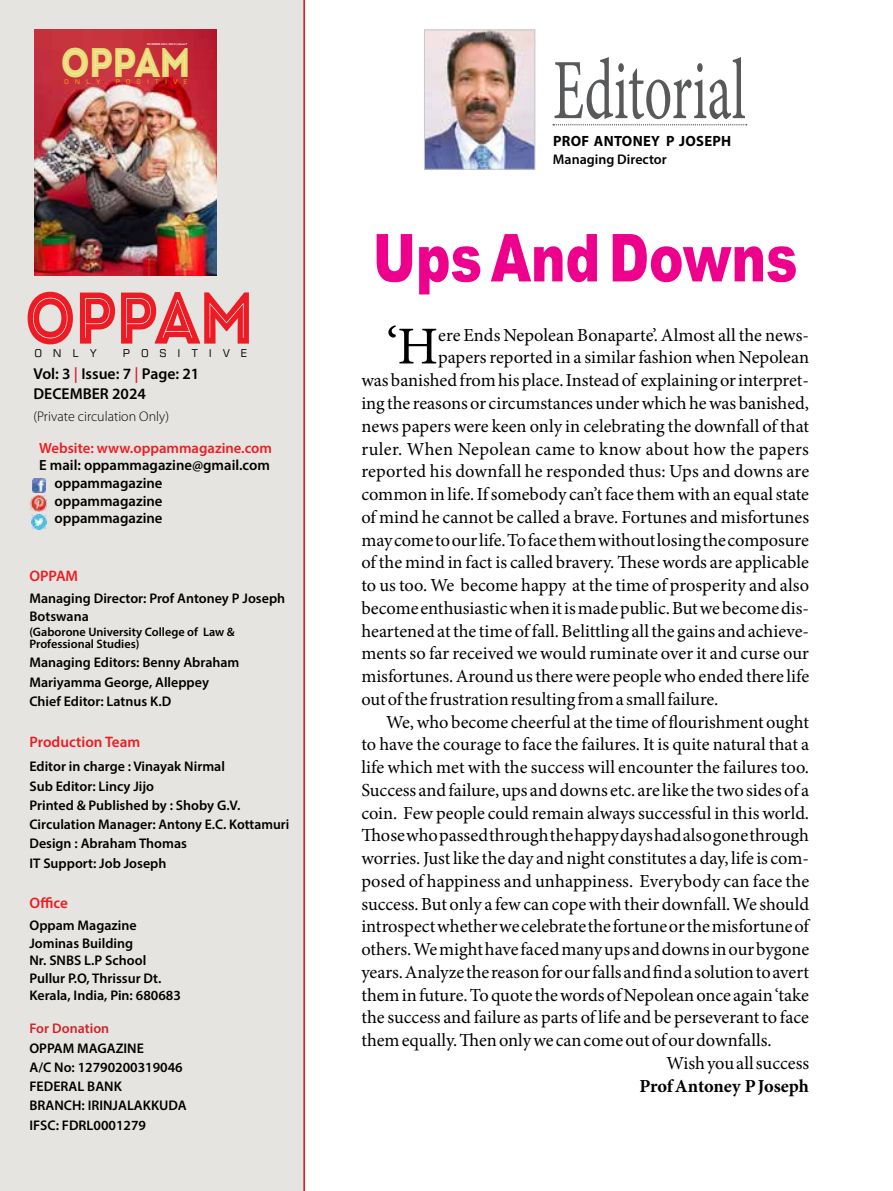
<style>
.page{position:relative;width:893px;height:1191px;background:#fff}
.page>*{position:absolute;margin:0;border:0;box-sizing:border-box;transform-origin:0 0}
.t1{font:85.92px "Minion Pro";color:#58595b;scale:.64 1}
.t2{font:72.98px "Intro Demo Black Inline CAPS";color:#ed1c24;scale:.85 1}
.t3{font:900 66.15px "Arial";color:#ec008c;scale:.78 1}
.t4{font:53.38px "Minion Pro";color:#000}
.t5{font:41.3px "Intro Demo Black Inline CAPS";color:#eadd79;scale:.85 1}
.t6{font:18.38px "Minion Pro";color:#000}
.t7{font:700 18.38px "Minion Pro";letter-spacing:-.005em;color:#000}
.t8{font:600 15.75px "Myriad Pro";color:#000}
.t9{font:600 15.22px "Myriad Pro";color:#ed1c24}
.t10{font:700 14.88px "Myriad Pro";letter-spacing:.02em;color:#000}
.t11{font:600 14.7px/17.7px "Myriad Pro";color:#000}
.t12{font:600 14.7px "Myriad Pro";color:#ed1d24}
.t13{font:600 14px/19.2px "Myriad Pro";color:#000}
.t14{font:300 14px "Myriad Pro";color:#000}
.t15{font:600 14px "Myriad Pro";color:#d2232a}
.t16{font:600 12.25px/12.2px "Myriad Pro";color:#000}
.t17{font:10.33px "Eurostile";letter-spacing:1.1em;color:#000}
.t18{font:6.12px "Eurostile";letter-spacing:1.06em;color:#faa61a}
.t19{font:700 2.8px "Arial";color:#fff}
.s1{font-family:"Myriad Pro";font-weight:600}
.s2{color:#d2232a}
</style>
<div class="page">
<div style="left:0;top:0;width:303px;height:1191px;background:#e6e4e0"></div>
<img style="left:32px;top:514px;width:14px;height:15px">
<img style="left:32px;top:478px;width:14px;height:14px">
<img style="left:30px;top:495px;width:17px;height:16px">
<div style="left:30px;top:294px;width:41px;height:48px;border:7px solid #fff;border-radius:50%"></div>
<svg style="left:207px;top:297px;width:38px;height:43px"></svg>
<svg style="left:87px;top:296px;width:25px;height:31px"></svg>
<svg style="left:129px;top:295px;width:66px;height:44px"></svg>
<hr style="left:83px;top:296px;width:4px;height:43px;background:#fff">
<div style="left:124px;top:296px;width:5px;height:43px;background:#fff"></div>
<svg style="left:553px;top:124px;width:194px;height:1px"></svg>
<img style="left:426px;top:32px;width:107px;height:135px">
<div style="left:424px;top:30px;width:111px;height:139px;border:1px solid #c7c8ca"></div>
<hr style="left:303px;top:0;width:2px;height:1191px;background:#d2232a">
<img style="left:35px;top:30px;width:181px;height:245px">
<div style="left:64px;top:49px;width:23px;height:27px;border:4px solid #fff;border-radius:50%"></div>
<svg style="left:164px;top:51px;width:22px;height:24px"></svg>
<svg style="left:94px;top:50px;width:16px;height:18px"></svg>
<svg style="left:118px;top:50px;width:39px;height:25px"></svg>
<hr style="left:94px;top:51px;width:2px;height:24px;background:#fff">
<hr style="left:117px;top:51px;width:3px;height:24px;background:#fff">
<p class="t19" style="left:147px;top:42px;width:42px"><span class="s1">DECEMBER 2024</span> | Vol:3 | Issue:7</p>
<h3 class="t5" style="left:61px;top:36px;width:153px">OPPAM</h3>
<p class="t18" style="left:65px;top:78px;width:37px">ONLY</p>
<p class="t18" style="left:116px;top:78px;width:73px">POSITIVE</p>
<h2 class="t2" style="left:25px;top:271px;width:270px">OPPAM</h2>
<p class="t17" style="left:35px;top:347px;width:63px">ONLY</p>
<p class="t17" style="left:123px;top:347px;width:125px">POSITIVE</p>
<p class="t8" style="left:34px;top:364px;width:167px">Vol: 3 <span class="s2">|</span> Issue: 7 <span class="s2">|</span> Page: 21</p>
<p class="t8" style="left:34px;top:384px;width:114px">DECEMBER 2024</p>
<p class="t14" style="left:34px;top:407px;width:137px">(Private circulation Only)</p>
<p class="t12" style="left:39px;top:438px;width:234px">Website: www.oppammagazine.com</p>
<p class="t11" style="left:54px;top:456px;width:217px;text-indent:-15px">E mail: oppammagazine@gmail.com oppammagazine oppammagazine oppammagazine</p>
<p class="t9" style="left:29px;top:566px;width:50px">OPPAM</p>
<p class="t13" style="left:29px;top:589px;width:257px;line-height:17.5px">Managing Director: Prof Antoney P Joseph<br>Botswana</p>
<p class="t16" style="left:29px;top:625px;width:207px">(Gaborone University College of Law &amp;<br>Professional Studies)</p>
<p class="t13" style="left:29px;top:652px;width:211px">Managing Editors: Benny Abraham<br>Mariyamma George, Alleppey<br>Chief Editor: Latnus K.D</p>
<p class="t9" style="left:29px;top:732px;width:112px">Production Team</p>
<p class="t13" style="left:29px;top:756px;width:261px">Editor in charge : Vinayak Nirmal<br>Sub Editor: Lincy Jijo<br>Printed &amp; Published by : Shoby G.V.<br>Circulation Manager: Antony E.C. Kottamuri<br>Design : Abraham Thomas<br>IT Support: Job Joseph</p>
<p class="t9" style="left:29px;top:892px;width:40px">Office</p>
<p class="t13" style="left:29px;top:916px;width:153px;line-height:17.5px">Oppam Magazine<br>Jominas Building<br>Nr. SNBS L.P School<br>Pullur P.O, Thrissur Dt.<br>Kerala, India, Pin: 680683</p>
<p class="t15" style="left:29px;top:1019px;width:81px">For Donation</p>
<p class="t13" style="left:29px;top:1038px;width:159px">OPPAM MAGAZINE<br>A/C No: 12790200319046<br>FEDERAL BANK<br>BRANCH: IRINJALAKKUDA<br>IFSC: FDRL0001279</p>
<h1 class="t1" style="left:553px;top:33px;width:303px">Editorial</h1>
<p class="t10" style="left:553px;top:131px;width:180px">PROF ANTONEY P JOSEPH</p>
<p class="t13" style="left:553px;top:149px;width:115px">Managing Director</p>
<h3 class="t3" style="left:373px;top:210px;width:546px">Ups And Downs</h3>
<h3 class="t4" style="left:386px;top:311px;width:54px">‘H</h3>
<p class="t6" style="left:438px;top:322px;width:372px">ere Ends Nepolean Bonaparte’. Almost all the news-</p>
<p class="t6" style="left:438px;top:345px;width:372px">papers reported in a similar fashion when Nepolean</p>
<p class="t6" style="left:361px;top:368px;width:449px">was banished from his place. Instead of explaining or interpret-</p>
<p class="t6" style="left:361px;top:391px;width:449px">ing the reasons or circumstances under which he was banished,</p>
<p class="t6" style="left:361px;top:413px;width:449px">news papers were keen only in celebrating the downfall of that</p>
<p class="t6" style="left:361px;top:436px;width:449px">ruler. When Nepolean came to know about how the papers</p>
<p class="t6" style="left:361px;top:459px;width:449px">reported his downfall he responded thus: Ups and downs are</p>
<p class="t6" style="left:361px;top:482px;width:449px">common in life. If somebody can’t face them with an equal state</p>
<p class="t6" style="left:361px;top:504px;width:449px">of mind he cannot be called a brave. Fortunes and misfortunes</p>
<p class="t6" style="left:361px;top:527px;width:449px">may come to our life. To face them without losing the composure</p>
<p class="t6" style="left:361px;top:550px;width:449px">of the mind in fact is called bravery. These words are applicable</p>
<p class="t6" style="left:361px;top:573px;width:449px">to us too. We become happy at the time of prosperity and also</p>
<p class="t6" style="left:361px;top:595px;width:449px">become enthusiastic when it is made public. But we become dis-</p>
<p class="t6" style="left:361px;top:618px;width:449px">heartened at the time of fall. Belittling all the gains and achieve-</p>
<p class="t6" style="left:361px;top:641px;width:449px">ments so far received we would ruminate over it and curse our</p>
<p class="t6" style="left:361px;top:664px;width:449px">misfortunes. Around us there were people who ended there life</p>
<p class="t6" style="left:361px;top:686px;width:359px">out of the frustration resulting from a small failure.</p>
<p class="t6" style="left:386px;top:709px;width:424px">We, who become cheerful at the time of flourishment ought</p>
<p class="t6" style="left:361px;top:732px;width:449px">to have the courage to face the failures. It is quite natural that a</p>
<p class="t6" style="left:361px;top:755px;width:449px">life which met with the success will encounter the failures too.</p>
<p class="t6" style="left:361px;top:777px;width:449px">Success and failure, ups and downs etc. are like the two sides of a</p>
<p class="t6" style="left:361px;top:800px;width:449px">coin. Few people could remain always successful in this world.</p>
<p class="t6" style="left:361px;top:823px;width:449px">Those who passed through the happy days had also gone through</p>
<p class="t6" style="left:361px;top:846px;width:449px">worries. Just like the day and night constitutes a day, life is com-</p>
<p class="t6" style="left:361px;top:868px;width:449px">posed of happiness and unhappiness. Everybody can face the</p>
<p class="t6" style="left:361px;top:891px;width:449px">success. But only a few can cope with their downfall. We should</p>
<p class="t6" style="left:361px;top:914px;width:449px">introspect whether we celebrate the fortune or the misfortune of</p>
<p class="t6" style="left:361px;top:937px;width:449px">others. We might have faced many ups and downs in our bygone</p>
<p class="t6" style="left:361px;top:959px;width:449px">years. Analyze the reason for our falls and find a solution to avert</p>
<p class="t6" style="left:361px;top:982px;width:449px">them in future. To quote the words of Nepolean once again ‘take</p>
<p class="t6" style="left:361px;top:1005px;width:449px">the success and failure as parts of life and be perseverant to face</p>
<p class="t6" style="left:361px;top:1028px;width:412px">them equally. Then only we can come out of our downfalls.</p>
<p class="t6" style="left:666px;top:1050px;width:144px">Wish you all success</p>
<p class="t7" style="left:639px;top:1072px;width:171px">Prof Antoney P Joseph</p>
</div>
